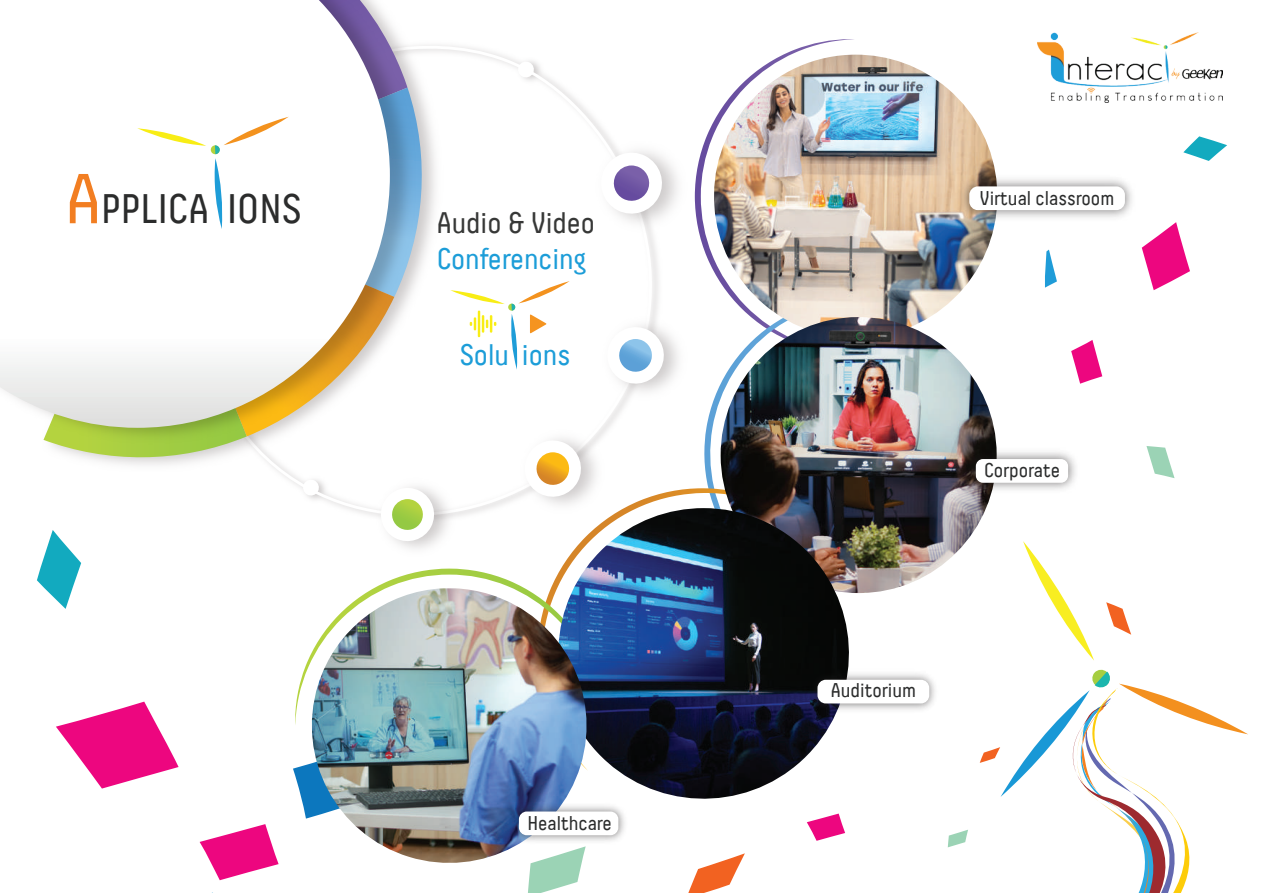
<style>
.page{position:relative;width:1263px;height:893px;background:#fff}
.page>*{position:absolute;margin:0;border:0;box-sizing:border-box;transform-origin:0 0}
.t1{font:41.1px "Decima Pro";color:#2b2c2c}
.t2{font:29.55px "Decima Pro";color:#1c9dd8}
.t3{font:29.55px "Decima Pro";color:#373837}
.t4{font:19.8px "Decima Pro";color:#2b2c2c}
.s1{font-size:70.35px;color:#f27e22}
</style>
<div class="page">
<svg style="left:695px;top:39px;width:160px;height:183px"></svg>
<img style="left:1038px;top:32px;width:184px;height:70px">
<svg style="left:56px;top:702px;width:123px;height:86px"></svg>
<svg style="left:200px;top:824px;width:79px;height:56px"></svg>
<svg style="left:528px;top:869px;width:53px;height:24px"></svg>
<svg style="left:688px;top:853px;width:57px;height:40px"></svg>
<svg style="left:37px;top:530px;width:44px;height:79px"></svg>
<svg style="left:1142px;top:222px;width:48px;height:68px"></svg>
<svg style="left:1071px;top:340px;width:31px;height:44px"></svg>
<svg style="left:1146px;top:446px;width:28px;height:32px"></svg>
<svg style="left:1106px;top:602px;width:25px;height:33px"></svg>
<svg style="left:807px;top:820px;width:5px;height:12px"></svg>
<svg style="left:1045px;top:250px;width:12px;height:38px"></svg>
<svg style="left:1183px;top:136px;width:44px;height:25px"></svg>
<svg style="left:704px;top:385px;width:16px;height:103px"></svg>
<svg style="left:295px;top:569px;width:229px;height:156px"></svg>
<img style="left:697px;top:55px;width:299px;height:262px">
<svg style="left:812px;top:816px;width:18px;height:25px"></svg>
<svg style="left:830px;top:813px;width:15px;height:24px"></svg>
<svg style="left:947px;top:688px;width:243px;height:205px"></svg>
<svg style="left:980px;top:669px;width:131px;height:128px"></svg>
<svg style="left:1119px;top:684px;width:129px;height:50px"></svg>
<svg style="left:1023px;top:541px;width:71px;height:120px"></svg>
<img style="left:720px;top:317px;width:277px;height:276px">
<img style="left:551px;top:508px;width:314px;height:291px">
<img style="left:296px;top:588px;width:307px;height:281px">
<svg style="left:285px;top:45px;width:406px;height:502px"></svg>
<svg style="left:517px;top:60px;width:18px;height:19px"></svg>
<svg style="left:302px;top:479px;width:18px;height:18px"></svg>
<img style="left:591px;top:136px;width:100px;height:101px">
<svg style="left:597px;top:148px;width:69px;height:70px"></svg>
<img style="left:598px;top:311px;width:93px;height:95px">
<svg style="left:603px;top:323px;width:65px;height:65px"></svg>
<img style="left:515px;top:425px;width:94px;height:93px">
<svg style="left:521px;top:436px;width:64px;height:65px"></svg>
<img style="left:372px;top:473px;width:89px;height:76px">
<svg style="left:377px;top:484px;width:61px;height:61px"></svg>
<img style="left:126px;top:45px;width:321px;height:432px">
<svg style="left:420px;top:88px;width:11px;height:209px"></svg>
<svg style="left:54px;top:447px;width:193px;height:17px"></svg>
<img style="left:43px;top:25px;width:377px;height:422px">
<svg style="left:0;top:0;width:390px;height:428px"></svg>
<svg style="left:70px;top:0;width:219px;height:229px"></svg>
<img style="left:954px;top:172px;width:178px;height:53px">
<div style="left:969px;top:186px;width:156px;height:24px;background:#fff;border-radius:9px"></div>
<img style="left:962px;top:445px;width:114px;height:52px">
<div style="left:976px;top:459px;width:92px;height:24px;background:#fff;border-radius:7px"></div>
<img style="left:805px;top:667px;width:130px;height:49px">
<div style="left:817px;top:680px;width:112px;height:23px;background:#fff;border-radius:8px"></div>
<img style="left:506px;top:799px;width:119px;height:48px">
<div style="left:519px;top:811px;width:99px;height:24px;background:#fff;border-radius:8px"></div>
<svg style="left:450px;top:281px;width:120px;height:89px"></svg>
<h1 class="t1" style="left:66px;top:186px;width:238px"><span class="s1">A</span>PPLICA IONS</h1>
<h2 class="t3" style="left:437px;top:206px;width:160px">Audio &amp; Video</h2>
<h2 class="t2" style="left:437px;top:242px;width:151px">Conferencing</h2>
<h2 class="t2" style="left:460px;top:338px;width:112px">Solu ions</h2>
<p class="t4" style="left:528px;top:812px;width:86px">Healthcare</p>
<p class="t4" style="left:979px;top:187px;width:136px">Virtual classroom</p>
<p class="t4" style="left:984px;top:459px;width:77px">Corporate</p>
<p class="t4" style="left:831px;top:679px;width:87px">Auditorium</p>
</div>
